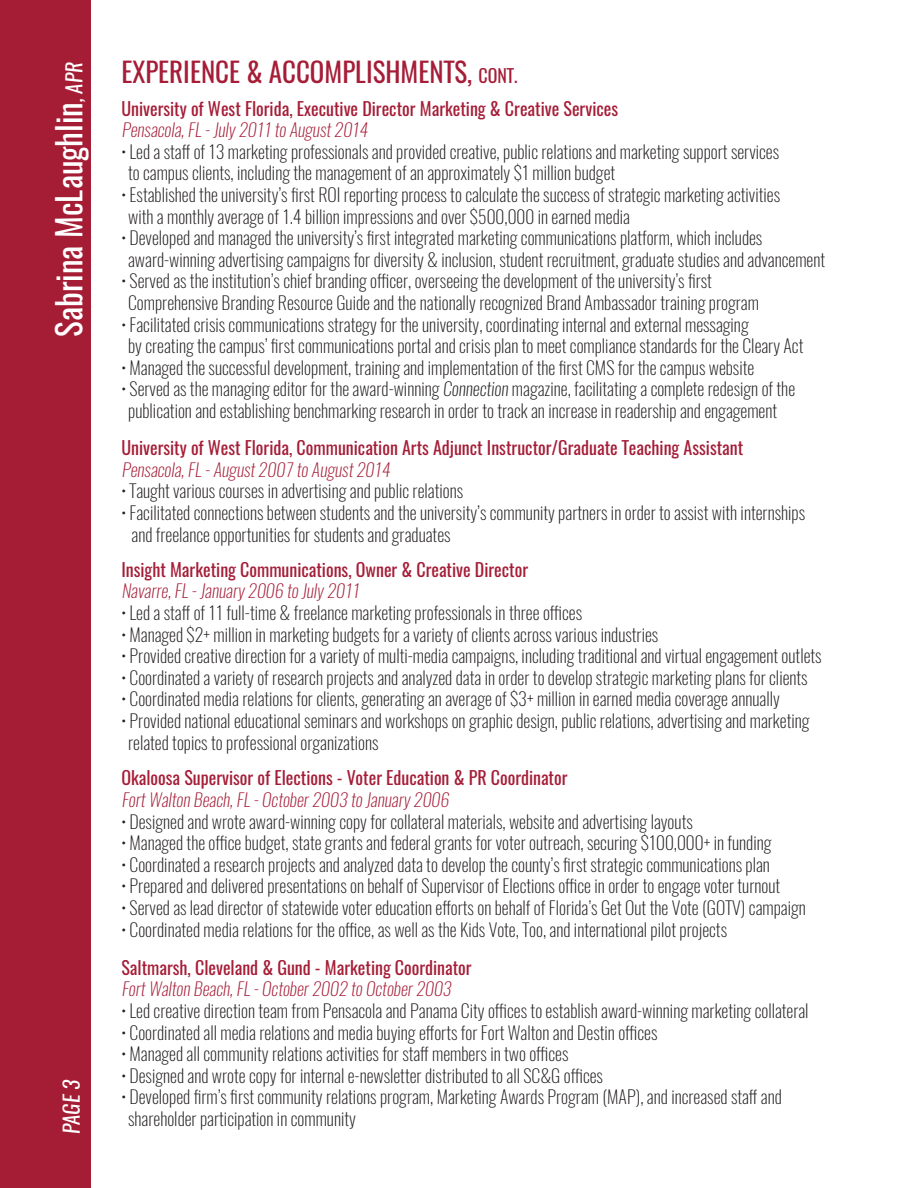
<style>
.page{position:relative;width:918px;height:1188px;background:#fff}
.page>*{position:absolute;margin:0;border:0;box-sizing:border-box;transform-origin:0 0}
.t1{font:33px "Oswald";color:#fff}
.t2{font:27px "Oswald";color:#a51d37}
.t3{font:italic 21px "Oswald";color:#fff}
.t4{font:200 18px/21.6px "Oswald";color:#231f20}
.t5{font:18px/21.6px "Oswald";color:#a51d37}
.s1{font-style:italic;font-size:21px}
.s2{font-size:18px}
.s3{font-weight:200}
.s4{font-style:italic}
</style>
<div class="page">
<div style="left:0;top:0;width:91px;height:1188px;background:#a51d35"></div>
<p class="t1" style="left:46px;top:337px;width:276px;rotate:-90deg">Sabrina McLaughlin<span class="s1">, APR</span></p>
<p class="t2" style="left:121px;top:54px;width:398px">EXPERIENCE &amp; ACCOMPLISHMENTS, <span class="s2">CONT.</span></p>
<p class="t5" style="left:121px;top:97px;width:498px">University of West Florida, Executive Director Marketing &amp; Creative Services<br><span class="s3">Pensacola,FL -July 2011 to August2014</span></p>
<p class="t4" style="left:128px;top:141px;width:653px;text-indent:-7px">• Led a staff of 13 marketing professionals and provided creative, public relations and marketing support services to campus clients, including the management of an approximately $1 million budget</p>
<p class="t4" style="left:128px;top:184px;width:653px;text-indent:-7px">• Established the university’s first ROI reporting process to calculate the success of strategic marketing activities with a monthly average of 1.4 billion impressions and over $500,000 in earned media</p>
<p class="t4" style="left:128px;top:227px;width:699px;text-indent:-7px">• Developed and managed the university’s first integrated marketing communications platform, which includes award-winning advertising campaigns for diversity &amp; inclusion, student recruitment, graduate studies and advancement</p>
<p class="t4" style="left:128px;top:270px;width:632px;text-indent:-7px">• Served as the institution’s chief branding officer, overseeing the development of the university’s first<br>Comprehensive Branding Resource Guide and the nationally recognized Brand Ambassador training program</p>
<p class="t4" style="left:128px;top:313px;width:677px;text-indent:-7px">• Facilitated crisis communications strategy for the university, coordinating internal and external messaging<br>by creating the campus’ first communications portal and crisis plan to meet compliance standards for the Cleary Act</p>
<p class="t4" style="left:121px;top:357px;width:634px">• Managed the successful development, training and implementation of the first CMS for the campus website</p>
<p class="t4" style="left:128px;top:378px;width:669px;text-indent:-7px">• Served as the managing editor for the award-winning <span class="s4">Connection</span> magazine, facilitating a complete redesign of the publication and establishing benchmarking research in order to track an increase in readership and engagement</p>
<p class="t5" style="left:121px;top:437px;width:624px">University of West Florida, Communication Arts Adjunct Instructor/Graduate Teaching Assistant<br><span class="s3">Pensacola,FL -August2007 to August2014</span></p>
<p class="t4" style="left:121px;top:480px;width:343px">• Taught various courses in advertising and public relations</p>
<p class="t4" style="left:132px;top:502px;width:675px;text-indent:-10px">• Facilitated connections between students and the university’s community partners in order to assist with internships and freelance opportunities for students and graduates</p>
<p class="t5" style="left:121px;top:559px;width:408px">Insight Marketing Communications, Owner &amp; Creative Director<br><span class="s3">Navarre,FL -January 2006 to July 2011</span></p>
<p class="t4" style="left:121px;top:602px;width:462px">• Led a staff of 11 full-time &amp; freelance marketing professionals in three offices</p>
<p class="t4" style="left:121px;top:623px;width:538px">• Managed $2+ million in marketing budgets for a variety of clients across various industries</p>
<p class="t4" style="left:121px;top:645px;width:702px">• Provided creative direction for a variety of multi-media campaigns, including traditional and virtual engagement outlets</p>
<p class="t4" style="left:121px;top:667px;width:688px">• Coordinated a variety of research projects and analyzed data in order to develop strategic marketing plans for clients</p>
<p class="t4" style="left:121px;top:688px;width:660px">• Coordinated media relations for clients, generating an average of $3+ million in earned media coverage annually</p>
<p class="t4" style="left:128px;top:710px;width:683px;text-indent:-7px">• Provided national educational seminars and workshops on graphic design, public relations, advertising and marketing related topics to professional organizations</p>
<p class="t5" style="left:121px;top:767px;width:448px">Okaloosa Supervisor of Elections - Voter Education &amp; PR Coordinator<br><span class="s3">FortWalton Beach,FL -October2003 to January 2006</span></p>
<p class="t4" style="left:121px;top:810px;width:573px">• Designed and wrote award-winning copy for collateral materials, website and advertising layouts</p>
<p class="t4" style="left:121px;top:832px;width:652px">• Managed the office budget, state grants and federal grants for voter outreach, securing $100,000+ in funding</p>
<p class="t4" style="left:121px;top:854px;width:650px">• Coordinated a research projects and analyzed data to develop the county’s first strategic communications plan</p>
<p class="t4" style="left:121px;top:875px;width:660px">• Prepared and delivered presentations on behalf of Supervisor of Elections office in order to engage voter turnout</p>
<p class="t4" style="left:121px;top:897px;width:686px">• Served as lead director of statewide voter education efforts on behalf of Florida’s Get Out the Vote (GOTV) campaign</p>
<p class="t4" style="left:121px;top:918px;width:607px">• Coordinated media relations for the office, as well as the Kids Vote, Too, and international pilot projects</p>
<p class="t5" style="left:121px;top:957px;width:352px">Saltmarsh, Cleveland &amp; Gund - Marketing Coordinator<br><span class="s3">FortWalton Beach,FL -October2002 to October2003</span></p>
<p class="t4" style="left:121px;top:1000px;width:689px">• Led creative direction team from Pensacola and Panama City offices to establish award-winning marketing collateral</p>
<p class="t4" style="left:121px;top:1021px;width:538px">• Coordinated all media relations and media buying efforts for Fort Walton and Destin offices</p>
<p class="t4" style="left:121px;top:1043px;width:449px">• Managed all community relations activities for staff members in two offices</p>
<p class="t4" style="left:121px;top:1065px;width:483px">• Designed and wrote copy for internal e-newsletter distributed to all SC&amp;G offices</p>
<p class="t4" style="left:128px;top:1086px;width:655px;text-indent:-7px">• Developed firm’s first community relations program, Marketing Awards Program (MAP), and increased staff and shareholder participation in community</p>
<p class="t3" style="left:57px;top:1134px;width:56px;rotate:-90deg">PAGE 3</p>
</div>
